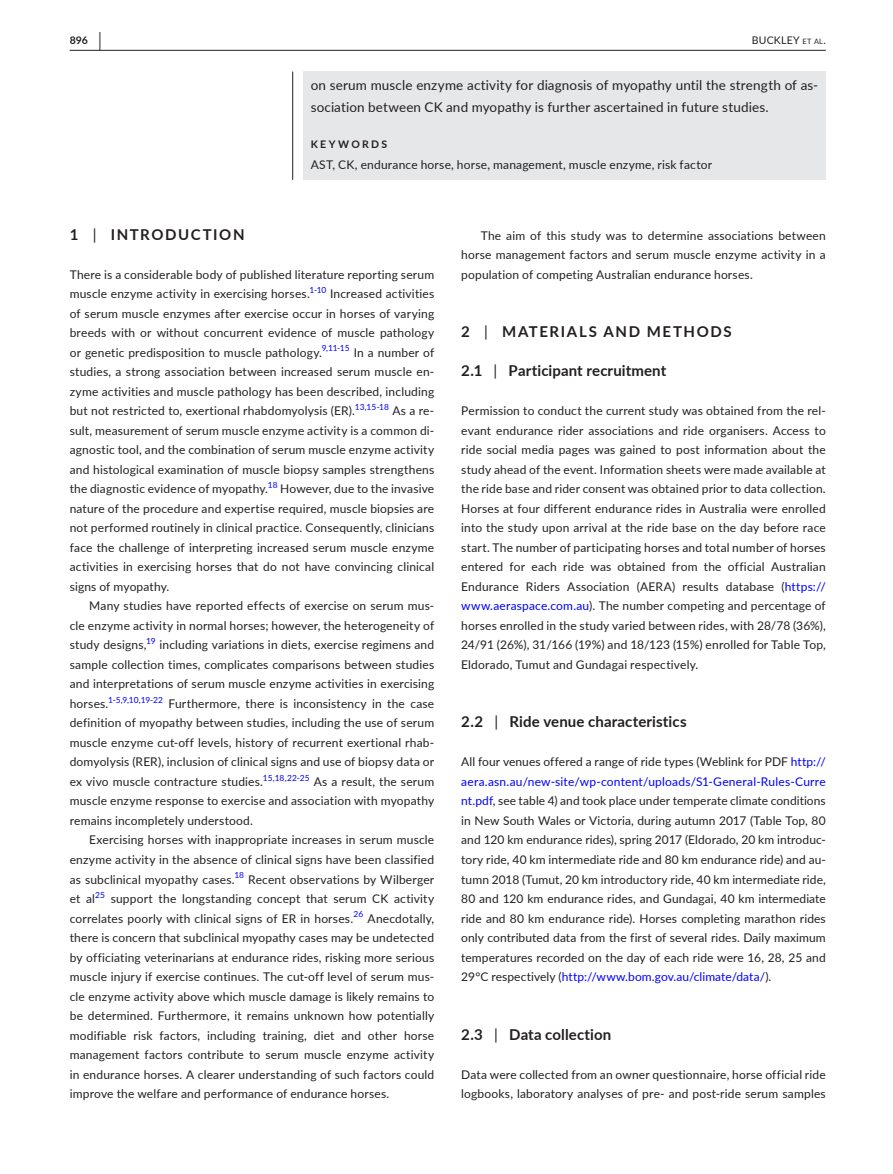
<style>
.page{position:relative;width:893px;height:1174px;background:#fff}
.page>*{position:absolute;margin:0;border:0;box-sizing:border-box;transform-origin:0 0}
.t1{font:700 15px "Lato";letter-spacing:.01em;color:#231f20}
.t2{font:700 15px "Lato";letter-spacing:.11em;color:#231f20}
.t3{font:700 15px "Lato";letter-spacing:.105em;color:#231f20}
.t4{font:13.5px/22.5px "Lato";letter-spacing:.01em;color:#231f20}
.t5{font:12px/19.5px "Lato";letter-spacing:.015em;color:#231f20;text-align:justify}
.t6{font:700 10.5px "Lato";letter-spacing:.22em;color:#231f20}
.t7{font:10.5px "Lato";letter-spacing:.02em;color:#231f20}
.t8{font:8.4px "Lato";color:#00f}
.s1{font-size:19.5px}
.s2{font-size:7.35px}
.s3{font-weight:400}
.s4{color:#00f}
</style>
<div class="page">
<hr style="left:70px;top:50px;width:756px;height:1px;background:#231f20">
<div style="left:303px;top:72px;width:523px;height:108px;background:#e6e7e9"></div>
<hr style="left:292px;top:72px;width:1px;height:108px;background:#231f20">
<p class="t6" style="left:70px;top:33px;width:33px">896 <span class="s1">|</span></p>
<p class="t7" style="left:752px;top:33px;width:75px">BUCKLEY <span class="s2">et al</span>.</p>
<p class="t4" style="left:311px;top:73px;width:509px">on serum muscle enzyme activity for diagnosis of myopathy until the strength of as&shy;sociation between CK and myopathy is further ascertained in future studies.</p>
<p class="t6" style="left:311px;top:137px;width:78px">KEYWORDS</p>
<p class="t5" style="left:311px;top:155px;width:403px">AST, CK, endurance horse, horse, management, muscle enzyme, risk factor</p>
<p class="t3" style="left:70px;top:223px;width:176px">1 <span class="s3">|</span> INTRODUCTION</p>
<p class="t5" style="left:70px;top:264px;width:366px">There is a considerable body of published literature reporting serum muscle enzyme activity in exercising horses.</p>
<p class="t8" style="left:310px;top:284px;width:18px">1-10</p>
<p class="t5" style="left:70px;top:284px;width:366px;text-indent:260px">Increased activities of serum muscle enzymes after exercise occur in horses of varying breeds with or without concurrent evidence of muscle pathology or genetic predisposition to muscle pathology.</p>
<p class="t8" style="left:322px;top:342px;width:30px">9,11-15</p>
<p class="t5" style="left:70px;top:342px;width:366px;text-indent:284px">In a number of studies, a strong association between increased serum muscle en&shy;zyme activities and muscle pathology has been described, including but not restricted to, exertional rhabdomyolysis (ER).</p>
<p class="t8" style="left:355px;top:401px;width:36px">13,15-18</p>
<p class="t5" style="left:70px;top:401px;width:366px;text-indent:323px">As a re&shy;sult, measurement of serum muscle enzyme activity is a common di&shy;agnostic tool, and the combination of serum muscle enzyme activity and histological examination of muscle biopsy samples strengthens the diagnostic evidence of myopathy.</p>
<p class="t8" style="left:268px;top:479px;width:11px">18</p>
<p class="t5" style="left:70px;top:479px;width:366px;text-indent:210px">However, due to the invasive nature of the procedure and expertise required, muscle biopsies are not performed routinely in clinical practice. Consequently, clinicians face the challenge of interpreting increased serum muscle enzyme activities in exercising horses that do not have convincing clinical signs of myopathy.</p>
<p class="t5" style="left:70px;top:596px;width:366px;text-indent:20px">Many studies have reported effects of exercise on serum mus&shy;cle enzyme activity in normal horses; however, the heterogeneity of study designs,</p>
<p class="t8" style="left:146px;top:635px;width:11px">19</p>
<p class="t5" style="left:70px;top:635px;width:366px;text-indent:90px">including variations in diets, exercise regimens and sample collection times, complicates comparisons between studies and interpretations of serum muscle enzyme activities in exercising horses.</p>
<p class="t8" style="left:108px;top:693px;width:56px">1-5,9,10,19-22</p>
<p class="t5" style="left:70px;top:693px;width:366px;text-indent:99px">Furthermore, there is inconsistency in the case definition of myopathy between studies, including the use of serum muscle enzyme cut-off levels, history of recurrent exertional rhab&shy;domyolysis (RER), inclusion of clinical signs and use of biopsy data or ex vivo muscle contracture studies.</p>
<p class="t8" style="left:263px;top:771px;width:48px">15,18,22-25</p>
<p class="t5" style="left:70px;top:771px;width:366px;text-indent:244px">As a result, the serum muscle enzyme response to exercise and association with myopathy remains incompletely understood.</p>
<p class="t5" style="left:70px;top:830px;width:366px;text-indent:20px">Exercising horses with inappropriate increases in serum muscle enzyme activity in the absence of clinical signs have been classified as subclinical myopathy cases.<sup>18</sup> Recent observations by Wilberger et al<sup>25</sup> support the longstanding concept that serum CK activity correlates poorly with clinical signs of ER in horses.<sup>26</sup> Anecdotally, there is concern that subclinical myopathy cases may be undetected by officiating veterinarians at endurance rides, risking more serious muscle injury if exercise continues. The cut-off level of serum mus&shy;cle enzyme activity above which muscle damage is likely remains to be determined. Furthermore, it remains unknown how potentially modifiable risk factors, including training, diet and other horse management factors contribute to serum muscle enzyme activity in endurance horses. A clearer understanding of such factors could improve the welfare and performance of endurance horses.</p>
<p class="t5" style="left:461px;top:225px;width:366px;text-indent:20px">The aim of this study was to determine associations between horse management factors and serum muscle enzyme activity in a population of competing Australian endurance horses.</p>
<p class="t2" style="left:461px;top:321px;width:272px">2 <span class="s3">|</span> MATERIALS AND METHODS</p>
<p class="t1" style="left:461px;top:360px;width:206px">2.1 <span class="s3">|</span> Participant recruitment</p>
<p class="t5" style="left:461px;top:401px;width:366px">Permission to conduct the current study was obtained from the rel&shy;evant endurance rider associations and ride organisers. Access to ride social media pages was gained to post information about the study ahead of the event. Information sheets were made available at the ride base and rider consent was obtained prior to data collection.<br>Horses at four different endurance rides in Australia were enrolled into the study upon arrival at the ride base on the day before race start. The number of participating horses and total number of horses entered for each ride was obtained from the official Australian Endurance Riders Association (AERA) results database (<span class="s4">https:// www.aeraspace.com.au</span>). The number competing and percentage of horses enrolled in the study varied between rides, with 28/78 (36%), 24/91 (26%), 31/166 (19%) and 18/123 (15%) enrolled for Table Top, Eldorado, Tumut and Gundagai respectively.</p>
<p class="t1" style="left:461px;top:711px;width:227px">2.2 <span class="s3">|</span> Ride venue characteristics</p>
<p class="t5" style="left:461px;top:752px;width:366px">All four venues offered a range of ride types (Weblink for PDF <span class="s4">http:// aera.asn.au/new-site/wp-content/uploads/S1-General-Rules-Curre nt.pdf</span>, see table 4) and took place under temperate climate conditions in New South Wales or Victoria, during autumn 2017 (Table Top, 80 and 120 km endurance rides), spring 2017 (Eldorado, 20 km introduc&shy;tory ride, 40 km intermediate ride and 80 km endurance ride) and au&shy;tumn 2018 (Tumut, 20 km introductory ride, 40 km intermediate ride, 80 and 120 km endurance rides, and Gundagai, 40 km intermediate ride and 80 km endurance ride). Horses completing marathon rides only contributed data from the first of several rides. Daily maximum temperatures recorded on the day of each ride were 16, 28, 25 and 29°C respectively (<span class="s4">http://www.bom.gov.au/climate/data/</span>).</p>
<p class="t1" style="left:461px;top:1023px;width:152px">2.3 <span class="s3">|</span> Data collection</p>
<p class="t5" style="left:461px;top:1064px;width:366px">Data were collected from an owner questionnaire, horse official ride logbooks, laboratory analyses of pre- and post-ride serum samples</p>
</div>
